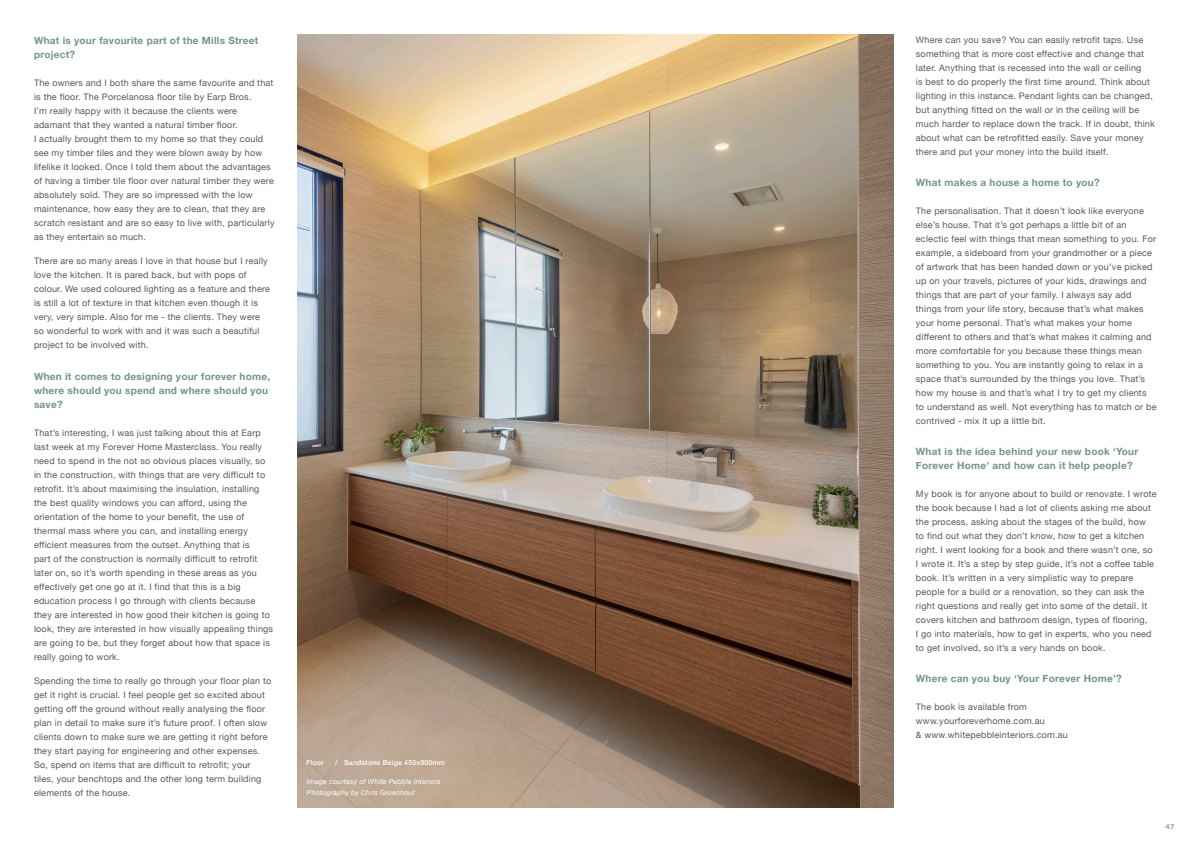
<style>
.page{position:relative;width:1191px;height:842px;background:#fff}
.page>*{position:absolute;margin:0;border:0;box-sizing:border-box;transform-origin:0 0}
.t1{font:700 10px/14px "Helvetica Neue";letter-spacing:.025em;color:#779193}
.t2{font:9px/14px "Helvetica Neue";letter-spacing:.025em;color:#57585a}
.t3{font:italic 7px/11px "Helvetica Neue";letter-spacing:.025em;color:#fff}
.t4{font:500 7px "Helvetica Neue";letter-spacing:.025em;color:#fff}
.t5{font:700 7px "Avenir Next";color:#a8a9ad}
</style>
<div class="page">
<img style="left:298px;top:34px;width:595px;height:774px">
<p class="t1" style="left:34px;top:33px;width:226px">What is your favourite part of the Mills Street project?</p>
<p class="t2" style="left:34px;top:76px;width:242px">The owners and I both share the same favourite and that is the floor. The Porcelanosa floor tile by Earp Bros.<br>I’m really happy with it because the clients were adamant that they wanted a natural timber floor.<br>I actually brought them to my home so that they could see my timber tiles and they were blown away by how lifelike it looked. Once I told them about the advantages of having a timber tile floor over natural timber they were absolutely sold. They are so impressed with the low maintenance, how easy they are to clean, that they are scratch resistant and are so easy to live with, particularly as they entertain so much.</p>
<p class="t2" style="left:34px;top:254px;width:237px">There are so many areas I love in that house but I really love the kitchen. It is pared back, but with pops of colour. We used coloured lighting as a feature and there is still a lot of texture in that kitchen even though it is very, very simple. Also for me - the clients. They were so wonderful to work with and it was such a beautiful project to be involved with.</p>
<p class="t1" style="left:34px;top:370px;width:238px">When it comes to designing your forever home, where should you spend and where should you save?</p>
<p class="t2" style="left:34px;top:426px;width:241px">That’s interesting, I was just talking about this at Earp last week at my Forever Home Masterclass. You really need to spend in the not so obvious places visually, so in the construction, with things that are very difficult to retrofit. It’s about maximising the insulation, installing the best quality windows you can afford, using the orientation of the home to your benefit, the use of thermal mass where you can, and installing energy efficient measures from the outset. Anything that is<br>part of the construction is normally difficult to retrofit later on, so it’s worth spending in these areas as you effectively get one go at it. I find that this is a big education process I go through with clients because they are interested in how good their kitchen is going to look, they are interested in how visually appealing things are going to be, but they forget about how that space is really going to work.</p>
<p class="t2" style="left:34px;top:674px;width:239px">Spending the time to really go through your floor plan to get it right is crucial. I feel people get so excited about getting off the ground without really analysing the floor plan in detail to make sure it’s future proof. I often slow clients down to make sure we are getting it right before they start paying for engineering and other expenses.<br>So, spend on items that are difficult to retrofit; your tiles, your benchtops and the other long term building elements of the house.</p>
<p class="t4" style="left:306px;top:757px;width:19px">Floor</p>
<p class="t4" style="left:335px;top:757px;width:111px">/ Sandstone Beige 450x900mm</p>
<p class="t3" style="left:307px;top:777px;width:135px">Image courtesy of White Pebble Interiors<br>Photography by Chris Groenhout</p>
<p class="t2" style="left:916px;top:33px;width:240px">Where can you save? You can easily retrofit taps. Use something that is more cost effective and change that later. Anything that is recessed into the wall or ceiling<br>is best to do properly the first time around. Think about lighting in this instance. Pendant lights can be changed, but anything fitted on the wall or in the ceiling will be much harder to replace down the track. If in doubt, think about what can be retrofitted easily. Save your money there and put your money into the build itself.</p>
<p class="t1" style="left:916px;top:175px;width:185px">What makes a house a home to you?</p>
<p class="t2" style="left:916px;top:204px;width:242px">The personalisation. That it doesn’t look like everyone else’s house. That it’s got perhaps a little bit of an eclectic feel with things that mean something to you. For example, a sideboard from your grandmother or a piece of artwork that has been handed down or you’ve picked up on your travels, pictures of your kids, drawings and things that are part of your family. I always say add things from your life story, because that’s what makes your home personal. That’s what makes your home different to others and that’s what makes it calming and more comfortable for you because these things mean something to you. You are instantly going to relax in a space that’s surrounded by the things you love. That’s how my house is and that’s what I try to get my clients to understand as well. Not everything has to match or be contrived - mix it up a little bit.</p>
<p class="t1" style="left:916px;top:444px;width:224px">What is the idea behind your new book ‘Your<br>Forever Home’ and how can it help people?</p>
<p class="t2" style="left:916px;top:487px;width:242px">My book is for anyone about to build or renovate. I wrote the book because I had a lot of clients asking me about the process, asking about the stages of the build, how<br>to find out what they don’t know, how to get a kitchen right. I went looking for a book and there wasn’t one, so I wrote it. It’s a step by step guide, it’s not a coffee table book. It’s written in a very simplistic way to prepare people for a build or a renovation, so they can ask the right questions and really get into some of the detail. It covers kitchen and bathroom design, types of flooring,<br>I go into materials, how to get in experts, who you need to get involved, so it’s a very hands on book.</p>
<p class="t1" style="left:916px;top:671px;width:207px">Where can you buy ‘Your Forever Home’?</p>
<p class="t2" style="left:916px;top:700px;width:153px">The book is available from www.yourforeverhome.com.au<br>&amp; www.whitepebbleinteriors.com.au</p>
<p class="t5" style="left:1165px;top:821px;width:11px">47</p>
</div>
